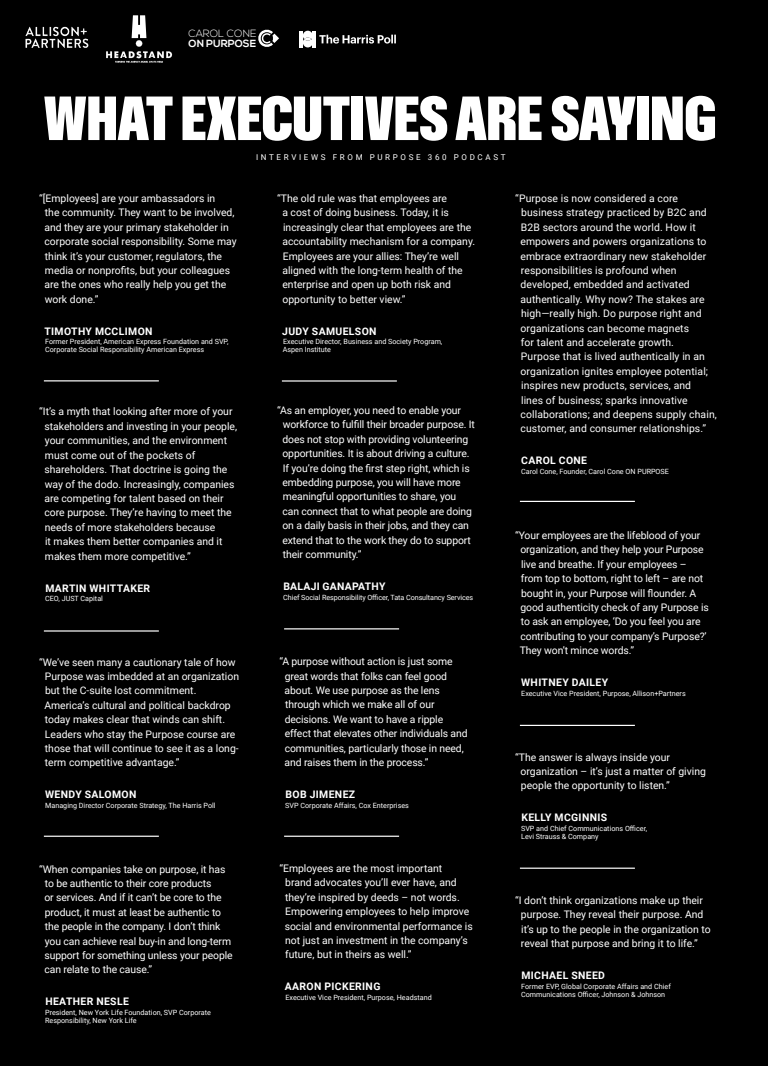
<style>
.page{position:relative;width:768px;height:1066px;background:#000}
.page>*{position:absolute;margin:0;border:0;box-sizing:border-box;transform-origin:0 0}
.t1{font:extra-condensed 62.16px "ABC Gravity";color:#fff}
.t2{font:300 10.48px "Nexa";color:#fff}
.t3{font:10.4px/14.4px "Roboto";color:#fff}
.t4{font:700 10.4px "Roboto";letter-spacing:.035em;color:#fff}
.t5{font:700 10.32px "Nexa";color:#fff}
.t6{font:8px "Roboto";letter-spacing:.335em;color:#fff}
.t7{font:7.2px/8px "Roboto";color:#fff}
</style>
<div class="page">
<svg style="left:258px;top:29px;width:21px;height:18px"></svg>
<img style="left:25px;top:26px;width:64px;height:22px">
<svg style="left:106px;top:15px;width:66px;height:47px"></svg>
<hr style="left:300px;top:31px;width:3px;height:16px;background:#fff">
<hr style="left:313px;top:31px;width:3px;height:16px;background:#fff">
<svg style="left:303px;top:31px;width:10px;height:16px"></svg>
<svg style="left:319px;top:35px;width:77px;height:9px"></svg>
<hr style="left:44px;top:380px;width:115px;height:1px;background:#fff">
<hr style="left:44px;top:630px;width:115px;height:2px;background:#fff">
<hr style="left:284px;top:836px;width:115px;height:1px;background:#fff">
<hr style="left:520px;top:725px;width:115px;height:1px;background:#fff">
<hr style="left:520px;top:501px;width:115px;height:1px;background:#fff">
<hr style="left:44px;top:836px;width:115px;height:1px;background:#fff">
<hr style="left:520px;top:868px;width:115px;height:1px;background:#fff">
<hr style="left:284px;top:628px;width:115px;height:1px;background:#fff">
<hr style="left:282px;top:380px;width:115px;height:2px;background:#fff">
<p class="t2" style="left:189px;top:27px;width:69px">CAROL CONE</p>
<p class="t5" style="left:189px;top:37px;width:69px">ON PURPOSE</p>
<h1 class="t1" style="left:44px;top:85px;width:674px">WHAT EXECUTIVES ARE SAYING</h1>
<p class="t3" style="left:44px;top:191px;width:194px;text-indent:-5px">“[Employees] are your ambassadors in<br>the community. They want to be involved, and they are your primary stakeholder in corporate social responsibility. Some may think it’s your customer, regulators, the media or nonprofits, but your colleagues are the ones who really help you get the work done.”</p>
<p class="t4" style="left:44px;top:324px;width:110px">TIMOTHY MCCLIMON</p>
<p class="t7" style="left:45px;top:338px;width:185px">Former President, American Express Foundation and SVP,<br>Corporate Social Responsibility American Express</p>
<p class="t3" style="left:44px;top:404px;width:194px;text-indent:-5px">“It’s a myth that looking after more of your stakeholders and investing in your people, your communities, and the environment must come out of the pockets of shareholders. That doctrine is going the way of the dodo. Increasingly, companies are competing for talent based on their core purpose. They’re having to meet the needs of more stakeholders because<br>it makes them better companies and it makes them more competitive.”</p>
<p class="t4" style="left:45px;top:581px;width:106px">MARTIN WHITTAKER</p>
<p class="t7" style="left:45px;top:594px;width:59px">CEO, JUST Capital</p>
<p class="t3" style="left:44px;top:654px;width:196px;text-indent:-5px">“We’ve seen many a cautionary tale of how Purpose was imbedded at an organization but the C-suite lost commitment.<br>America’s cultural and political backdrop today makes clear that winds can shift.<br>Leaders who stay the Purpose course are those that will continue to see it as a long&shy;term competitive advantage.”</p>
<p class="t4" style="left:45px;top:787px;width:93px">WENDY SALOMON</p>
<p class="t7" style="left:45px;top:801px;width:172px">Managing Director Corporate Strategy, The Harris Poll</p>
<p class="t3" style="left:44px;top:861px;width:190px;text-indent:-5px">“When companies take on purpose, it has to be authentic to their core products<br>or services. And if it can’t be core to the product, it must at least be authentic to the people in the company. I don’t think you can achieve real buy-in and long-term support for something unless your people can relate to the cause.”</p>
<p class="t4" style="left:45px;top:994px;width:85px">HEATHER NESLE</p>
<p class="t7" style="left:45px;top:1008px;width:167px">President, New York Life Foundation, SVP Corporate<br>Responsibility, New York Life</p>
<p class="t6" style="left:256px;top:151px;width:251px">INTERVIEWS FROM PURPOSE 360 PODCAST</p>
<p class="t3" style="left:282px;top:191px;width:194px;text-indent:-5px">“The old rule was that employees are<br>a cost of doing business. Today, it is increasingly clear that employees are the accountability mechanism for a company.<br>Employees are your allies: They’re well aligned with the long-term health of the enterprise and open up both risk and opportunity to better view.”</p>
<p class="t4" style="left:282px;top:324px;width:96px">JUDY SAMUELSON</p>
<p class="t7" style="left:283px;top:338px;width:161px">Executive Director, Business and Society Program,<br>Aspen Institute</p>
<p class="t3" style="left:282px;top:403px;width:194px;text-indent:-5px">“As an employer, you need to enable your workforce to fulfill their broader purpose. It does not stop with providing volunteering opportunities. It is about driving a culture.<br>If you’re doing the first step right, which is embedding purpose, you will have more meaningful opportunities to share, you can connect that to what people are doing on a daily basis in their jobs, and they can extend that to the work they do to support their community.”</p>
<p class="t4" style="left:283px;top:579px;width:104px">BALAJI GANAPATHY</p>
<p class="t7" style="left:283px;top:593px;width:192px">Chief Social Responsibility Officer, Tata Consultancy Services</p>
<p class="t3" style="left:285px;top:654px;width:184px;text-indent:-5px">“A purpose without action is just some great words that folks can feel good about. We use purpose as the lens through which we make all of our decisions. We want to have a ripple effect that elevates other individuals and communities, particularly those in need, and raises them in the process.”</p>
<p class="t4" style="left:286px;top:787px;width:71px">BOB JIMENEZ</p>
<p class="t7" style="left:285px;top:801px;width:125px">SVP Corporate Affairs, Cox Enterprises</p>
<p class="t3" style="left:285px;top:861px;width:190px;text-indent:-5px">“Employees are the most important<br>brand advocates you’ll ever have, and they’re inspired by deeds – not words.<br>Empowering employees to help improve social and environmental performance is not just an investment in the company’s future, but in theirs as well.”</p>
<p class="t4" style="left:285px;top:979px;width:97px">AARON PICKERING</p>
<p class="t7" style="left:285px;top:993px;width:148px">Executive Vice President, Purpose, Headstand</p>
<p class="t3" style="left:520px;top:191px;width:198px;text-indent:-5px">“Purpose is now considered a core business strategy practiced by B2C and B2B sectors around the world. How it empowers and powers organizations to embrace extraordinary new stakeholder responsibilities is profound when developed, embedded and activated authentically. Why now? The stakes are high—really high. Do purpose right and organizations can become magnets<br>for talent and accelerate growth.<br>Purpose that is lived authentically in an organization ignites employee potential; inspires new products, services, and<br>lines of business; sparks innovative collaborations; and deepens supply chain, customer, and consumer relationships.”</p>
<p class="t4" style="left:521px;top:453px;width:67px">CAROL CONE</p>
<p class="t7" style="left:521px;top:467px;width:149px">Carol Cone, Founder, Carol Cone ON PURPOSE</p>
<p class="t3" style="left:520px;top:528px;width:191px;text-indent:-5px">“Your employees are the lifeblood of your organization, and they help your Purpose live and breathe. If your employees – from top to bottom, right to left – are not bought in, your Purpose will flounder. A good authenticity check of any Purpose is to ask an employee, ‘Do you feel you are contributing to your company’s Purpose?’ They won’t mince words.”</p>
<p class="t4" style="left:521px;top:675px;width:88px">WHITNEY DAILEY</p>
<p class="t7" style="left:521px;top:689px;width:166px">Executive Vice President, Purpose, Allison+Partners</p>
<p class="t3" style="left:521px;top:749px;width:187px;text-indent:-5px">“The answer is always inside your organization – it’s just a matter of giving people the opportunity to listen.”</p>
<p class="t4" style="left:521px;top:810px;width:87px">KELLY MCGINNIS</p>
<p class="t7" style="left:521px;top:824px;width:127px">SVP and Chief Communications Officer,<br>Levi Strauss &amp; Company</p>
<p class="t3" style="left:521px;top:893px;width:191px;text-indent:-6px">“I don’t think organizations make up their purpose. They reveal their purpose. And it’s up to the people in the organization to reveal that purpose and bring it to life.”</p>
<p class="t4" style="left:521px;top:968px;width:85px">MICHAEL SNEED</p>
<p class="t7" style="left:521px;top:982px;width:151px">Former EVP, Global Corporate Affairs and Chief<br>Communications Officer, Johnson &amp; Johnson</p>
</div>
